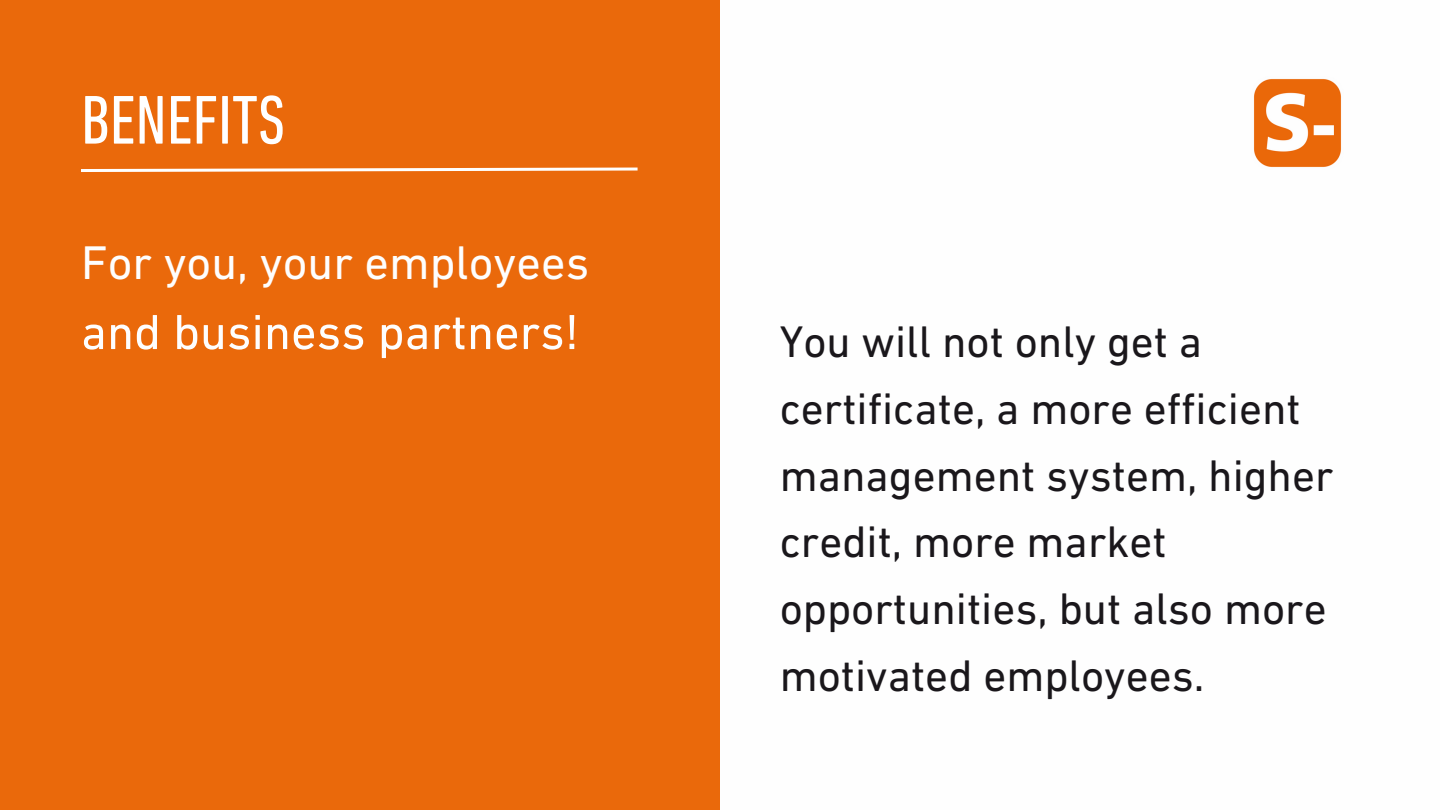
<style>
.page{position:relative;width:1440px;height:810px;background:#ea690b}
.page>*{position:absolute;margin:0;border:0;box-sizing:border-box;transform-origin:0 0}
.t1{font:condensed 70px "DIN Next LT Pro";color:#fff}
.t2{font:50px "DIN Next LT Pro";color:#fefefe}
.t3{font:48px "DIN Next LT Pro";color:#fefefe}
.t4{font:45px/66.8px "DIN Next LT Pro";color:#1a171b}
</style>
<div class="page">
<div style="left:720px;top:0;width:720px;height:810px;background:#fefefe"></div>
<img style="left:1254px;top:79px;width:87px;height:88px">
<svg style="left:81px;top:167px;width:557px;height:5px"></svg>
<h1 class="t1" style="left:81px;top:91px;width:206px">BENEFITS</h1>
<p class="t3" style="left:81px;top:243px;width:510px">For you, your employees</p>
<p class="t2" style="left:81px;top:312px;width:500px">and business partners!</p>
<p class="t4" style="left:780px;top:312px;width:555px">You will not only get a certificate, a more efficient management system, higher credit, more market opportunities, but also more motivated employees.</p>
</div>
